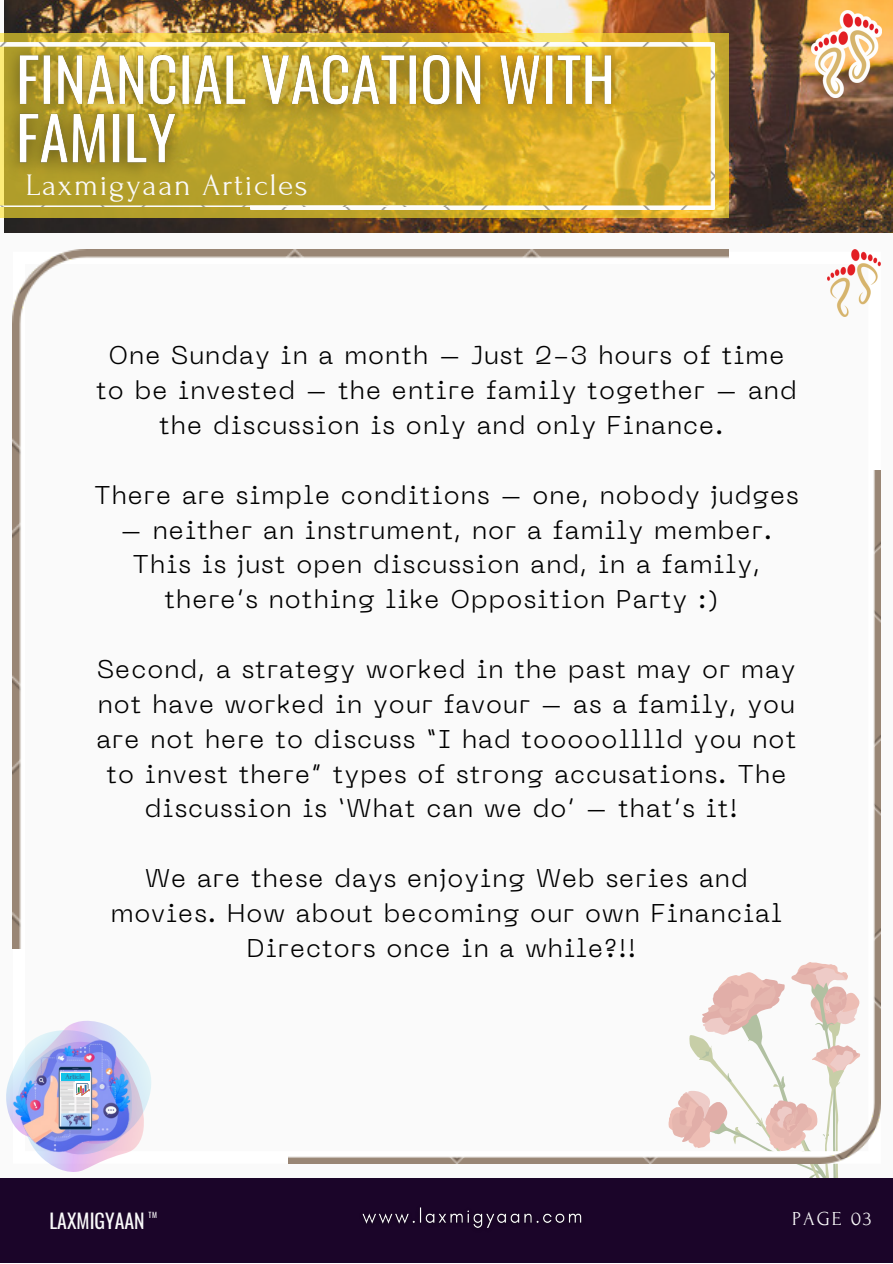
<style>
.page{position:relative;width:893px;height:1264px;background:#fff}
.page>*{position:absolute;margin:0;border:0;box-sizing:border-box;transform-origin:0 0}
.t1{font:31.2px "Forum";letter-spacing:.05em;color:#fafafa}
.t2{font:300 25.5px/34.8px "PP Neue Machina";letter-spacing:.045em;color:#000;text-align:center}
.t3{font:19.8px "Oswald";color:#fafafa}
.t4{font:19.8px "Forum";letter-spacing:.1em;color:#fafafa}
.t5{font:7.5px "Oswald";color:#fff}
.t6{font:7.35px "Forum";color:#484978}
</style>
<div class="page">
<div style="left:0;top:0;width:892px;height:1262px;background:#fafafa"></div>
<img style="left:4px;top:0;width:888px;height:232px">
<svg style="left:0;top:34px;width:728px;height:184px;background:#ccae38"></svg>
<img style="left:251px;top:43px;width:463px;height:166px">
<svg style="left:666px;top:957px;width:215px;height:220px"></svg>
<div style="left:0;top:1177px;width:892px;height:85px;background:#1b0529"></div>
<img style="left:6px;top:1021px;width:145px;height:151px">
<img style="left:288px;top:470px;width:592px;height:693px">
<img style="left:13px;top:249px;width:715px;height:699px">
<img style="left:827px;top:249px;width:53px;height:68px">
<img style="left:0;top:10px;width:639px;height:197px">
<img style="left:0;top:43px;width:447px;height:164px">
<img style="left:811px;top:11px;width:70px;height:86px">
<img style="left:362px;top:1207px;width:220px;height:21px">
<p class="t1" style="left:26px;top:168px;width:283px">Laxmigyaan Articles</p>
<p class="t2" style="left:96px;top:340px;width:702px">One Sunday in a month – Just 2-3 hours of time to be invested – the entire family together – and the discussion is only and only Finance.</p>
<p class="t2" style="left:94px;top:480px;width:706px">There are simple conditions – one, nobody judges</p>
<p class="t2" style="left:121px;top:514px;width:653px">– neither an instrument, nor a family member.<br>This is just open discussion and, in a family, there’s nothing like Opposition Party :)</p>
<p class="t2" style="left:96px;top:654px;width:701px">Second, a strategy worked in the past may or may not have worked in your favour – as a family, you are not here to discuss “I had tooooolllld you not to invest there” types of strong accusations. The discussion is ‘What can we do’ – that’s it!</p>
<p class="t2" style="left:111px;top:863px;width:672px">We are these days enjoying Web series and movies. How about becoming our own Financial<br>Directors once in a while?!!</p>
<p class="t6" style="left:66px;top:1072px;width:21px">Article</p>
<p class="t5" style="left:148px;top:1208px;width:10px">TM</p>
<p class="t3" style="left:49px;top:1204px;width:97px">LAXMIGYAAN</p>
<p class="t4" style="left:792px;top:1208px;width:81px">PAGE 03</p>
</div>
